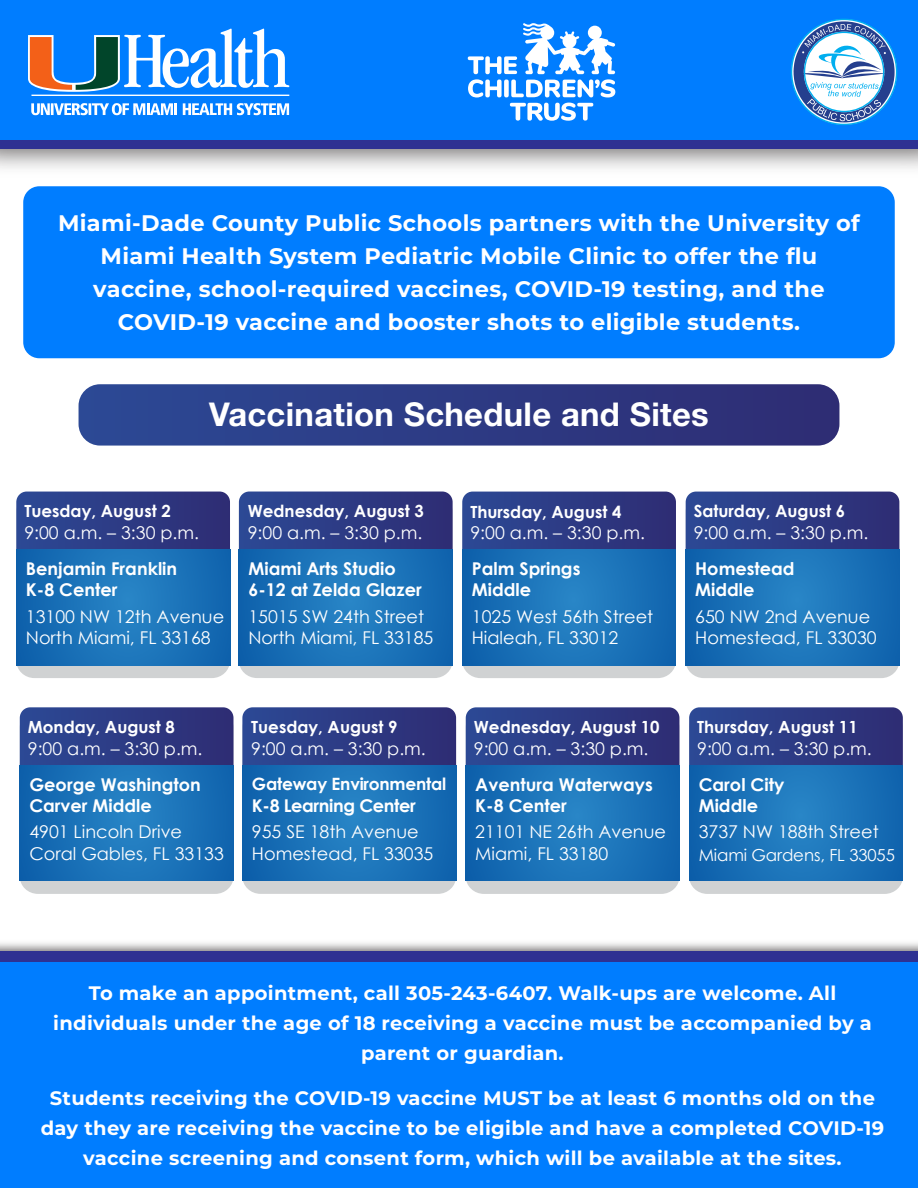
<style>
.page{position:relative;width:918px;height:1188px;background:#fff}
.page>*{position:absolute;margin:0;border:0;box-sizing:border-box;transform-origin:0 0}
.t1{font:700 32.85px "Helvetica Neue LT Std";letter-spacing:.01em;color:#fff}
.t2{font:700 22.5px/33px "Montserrat";letter-spacing:.015em;color:#fff;text-align:center}
.t3{font:700 19.5px/30px "Montserrat";letter-spacing:.015em;color:#fff;text-align:center}
.t4{font:17.55px/21.1px "Century Gothic";color:#fff}
.t5{font:700 17.55px/21.1px "Century Gothic";color:#fff}
.t6{font:700 17.55px "Century Gothic";letter-spacing:-.02em;color:#fff}
.t7{font:700 16.95px "Century Gothic";letter-spacing:-.01em;color:#fff}
.t8{font:700 16.8px "Century Gothic";color:#fff}
.t9{font:16.5px "Century Gothic";letter-spacing:-.005em;color:#fff}
</style>
<div class="page">
<svg style="left:79px;top:384px;width:760px;height:62px;background:#313e86"></svg>
<div style="left:0;top:23px;width:918px;height:126px;background:#2e3192"></div>
<div style="left:0;top:0;width:918px;height:140px;background:#007dff"></div>
<svg style="left:791px;top:19px;width:106px;height:106px"></svg>
<svg style="left:28px;top:28px;width:261px;height:68px"></svg>
<svg style="left:183px;top:103px;width:106px;height:12px"></svg>
<svg style="left:31px;top:103px;width:146px;height:12px"></svg>
<svg style="left:468px;top:23px;width:147px;height:74px"></svg>
<svg style="left:510px;top:103px;width:83px;height:18px"></svg>
<div style="left:0;top:952px;width:918px;height:236px;background:#007dff"></div>
<div style="left:0;top:951px;width:918px;height:11px;background:#2e3192"></div>
<div style="left:23px;top:186px;width:872px;height:172px;background:#007dff;border-radius:16px"></div>
<div style="left:16px;top:495px;width:214px;height:183px;background:#d0d2d3;border-radius:18px"></div>
<svg style="left:16px;top:492px;width:214px;height:57px;background:#2d3b84"></svg>
<svg style="left:16px;top:549px;width:214px;height:116px;background:#1971b7"></svg>
<div style="left:239px;top:494px;width:214px;height:184px;background:#d0d2d3;border-radius:18px"></div>
<svg style="left:239px;top:492px;width:214px;height:57px;background:#2d3b84"></svg>
<svg style="left:239px;top:549px;width:214px;height:116px;background:#1971b7"></svg>
<div style="left:462px;top:495px;width:214px;height:183px;background:#d0d2d3;border-radius:18px"></div>
<svg style="left:462px;top:492px;width:214px;height:57px;background:#2d3b84"></svg>
<svg style="left:462px;top:549px;width:214px;height:116px;background:#1971b7"></svg>
<div style="left:686px;top:495px;width:213px;height:183px;background:#d0d2d3;border-radius:18px"></div>
<svg style="left:686px;top:492px;width:213px;height:57px;background:#2d3b84"></svg>
<svg style="left:686px;top:549px;width:213px;height:116px;background:#1971b7"></svg>
<div style="left:20px;top:710px;width:214px;height:184px;background:#d0d2d3;border-radius:18px"></div>
<svg style="left:20px;top:707px;width:214px;height:58px;background:#2f3c85"></svg>
<svg style="left:20px;top:765px;width:214px;height:116px;background:#1971b7"></svg>
<div style="left:242px;top:710px;width:214px;height:184px;background:#d0d2d3;border-radius:18px"></div>
<svg style="left:242px;top:707px;width:214px;height:58px;background:#2f3c85"></svg>
<svg style="left:242px;top:765px;width:214px;height:116px;background:#1971b7"></svg>
<div style="left:466px;top:710px;width:213px;height:184px;background:#d0d2d3;border-radius:18px"></div>
<svg style="left:466px;top:707px;width:213px;height:58px;background:#2f3c85"></svg>
<svg style="left:466px;top:765px;width:213px;height:116px;background:#1971b7"></svg>
<div style="left:689px;top:710px;width:214px;height:184px;background:#d0d2d3;border-radius:18px"></div>
<svg style="left:689px;top:707px;width:214px;height:58px;background:#2f3c85"></svg>
<svg style="left:689px;top:765px;width:214px;height:116px;background:#1971b7"></svg>
<p class="t2" style="left:58px;top:206px;width:803px">Miami-Dade County Public Schools partners with the University of Miami Health System Pediatric Mobile Clinic to offer the flu vaccine, school-required vaccines, COVID-19 testing, and the COVID-19 vaccine and booster shots to eligible students.</p>
<h1 class="t1" style="left:209px;top:394px;width:501px">Vaccination Schedule and Sites</h1>
<p class="t8" style="left:24px;top:498px;width:148px">Tuesday, August 2</p>
<p class="t4" style="left:24px;top:522px;width:176px">9:00 a.m. – 3:30 p.m.</p>
<p class="t8" style="left:248px;top:499px;width:178px">Wednesday, August 3</p>
<p class="t4" style="left:248px;top:522px;width:176px">9:00 a.m. – 3:30 p.m.</p>
<p class="t8" style="left:470px;top:499px;width:153px">Thursday, August 4</p>
<p class="t4" style="left:470px;top:522px;width:176px">9:00 a.m. – 3:30 p.m.</p>
<p class="t8" style="left:694px;top:498px;width:153px">Saturday, August 6</p>
<p class="t4" style="left:694px;top:522px;width:176px">9:00 a.m. – 3:30 p.m.</p>
<p class="t5" style="left:26px;top:558px;width:153px">Benjamin Franklin<br>K-8 Center</p>
<p class="t4" style="left:26px;top:605px;width:200px">13100 NW 12th Avenue<br>North Miami, FL 33168</p>
<p class="t5" style="left:248px;top:558px;width:175px">Miami Arts Studio<br>6-12 at Zelda Glazer</p>
<p class="t4" style="left:248px;top:605px;width:186px">15015 SW 24th Street<br>North Miami, FL 33185</p>
<p class="t5" style="left:472px;top:558px;width:110px">Palm Springs<br>Middle</p>
<p class="t4" style="left:472px;top:605px;width:183px">1025 West 56th Street<br>Hialeah, FL 33012</p>
<p class="t8" style="left:28px;top:714px;width:149px">Monday, August 8</p>
<p class="t4" style="left:28px;top:737px;width:176px">9:00 a.m. – 3:30 p.m.</p>
<p class="t5" style="left:29px;top:773px;width:173px">George Washington<br>Carver Middle</p>
<p class="t4" style="left:29px;top:821px;width:196px">4901 Lincoln Drive<br>Coral Gables, FL 33133</p>
<p class="t8" style="left:251px;top:714px;width:148px">Tuesday, August 9</p>
<p class="t4" style="left:251px;top:738px;width:176px">9:00 a.m. – 3:30 p.m.</p>
<p class="t7" style="left:252px;top:771px;width:196px">Gateway Environmental</p>
<p class="t6" style="left:252px;top:792px;width:165px">K-8 Learning Center</p>
<p class="t4" style="left:252px;top:821px;width:183px">955 SE 18th Avenue<br>Homestead, FL 33035</p>
<p class="t8" style="left:474px;top:715px;width:187px">Wednesday, August 10</p>
<p class="t4" style="left:474px;top:738px;width:176px">9:00 a.m. – 3:30 p.m.</p>
<p class="t5" style="left:475px;top:773px;width:179px">Aventura Waterways<br>K-8 Center</p>
<p class="t4" style="left:475px;top:821px;width:192px">21101 NE 26th Avenue<br>Miami, FL 33180</p>
<p class="t5" style="left:695px;top:558px;width:101px">Homestead<br>Middle</p>
<p class="t4" style="left:695px;top:605px;width:183px">650 NW 2nd Avenue<br>Homestead, FL 33030</p>
<p class="t8" style="left:697px;top:714px;width:162px">Thursday, August 11</p>
<p class="t4" style="left:697px;top:738px;width:176px">9:00 a.m. – 3:30 p.m.</p>
<p class="t5" style="left:699px;top:773px;width:87px">Carol City<br>Middle</p>
<p class="t4" style="left:699px;top:821px;width:181px">3737 NW 188th Street</p>
<p class="t9" style="left:699px;top:843px;width:198px">Miami Gardens, FL 33055</p>
<p class="t3" style="left:53px;top:977px;width:820px">To make an appointment, call 305-243-6407. Walk-ups are welcome. All individuals under the age of 18 receiving a vaccine must be accompanied by a parent or guardian.</p>
<p class="t3" style="left:41px;top:1082px;width:845px">Students receiving the COVID-19 vaccine MUST be at least 6 months old on the day they are receiving the vaccine to be eligible and have a completed COVID-19 vaccine screening and consent form, which will be available at the sites.</p>
</div>
